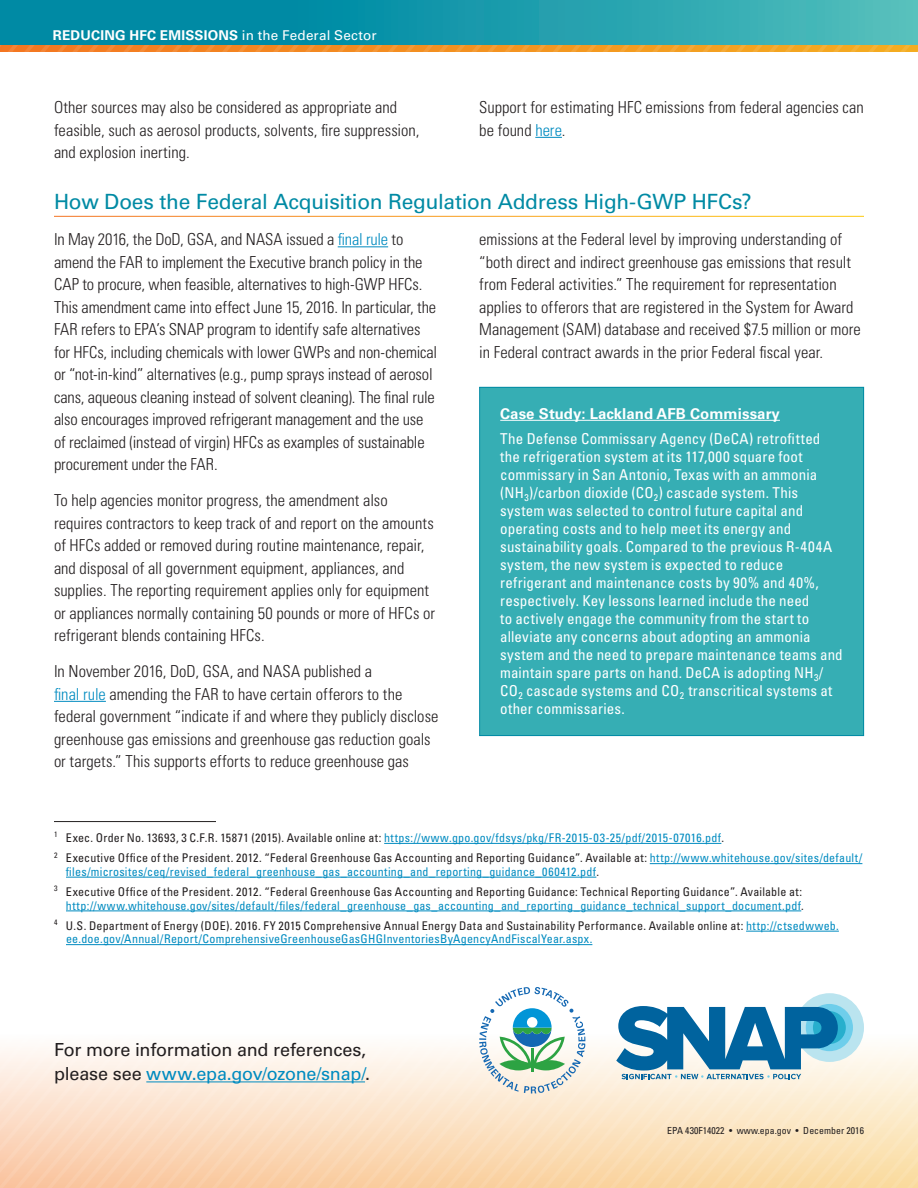
<style>
.page{position:relative;width:918px;height:1188px;background:#fff}
.page>*{position:absolute;margin:0;border:0;box-sizing:border-box;transform-origin:0 0}
.t1{font:21px "Univers LT Std";letter-spacing:-.015em;color:#008aa4}
.t2{font:18px/24px "Univers LT Std";letter-spacing:-.01em;color:#231f20}
.t3{font:300 condensed 16.5px/22.5px "Univers LT Std";color:#231f20}
.t4{font:condensed 15px/18px "Univers LT Std";letter-spacing:.01em;color:#fff}
.t5{font:700 15px "Univers LT Std";letter-spacing:.005em;color:#fff}
.t6{font:700 13.5px "Univers LT Std";letter-spacing:.015em;color:#fff}
.t7{font:condensed 12px/20.2px "Univers LT Std";letter-spacing:.02em;color:#231f20}
.t8{font:condensed 12px/20.2px "Univers LT Std";letter-spacing:.02em;color:#008bc0}
.t9{font:condensed 9.75px "Univers LT Std";letter-spacing:.005em;color:#231f20}
.s1{font-weight:400}
.s2{color:#008bc0}
.s3{color:#231f20}
</style>
<div class="page">
<svg style="left:0;top:1016px;width:918px;height:172px"></svg>
<svg style="left:0;top:44px;width:918px;height:8px;background:#d89537"></svg>
<svg style="left:0;top:0;width:918px;height:44px;background:#1b9cac"></svg>
<svg style="left:535px;top:137px;width:27px;height:1px"></svg>
<hr style="left:338px;top:246px;width:50px;height:1px;background:#008bc0">
<hr style="left:54px;top:701px;width:52px;height:1px;background:#008bc0">
<div style="left:480px;top:387px;width:384px;height:349px;background:#36aeb4"></div>
<hr style="left:500px;top:420px;width:280px;height:1px;background:#fff">
<div style="left:479px;top:387px;width:385px;height:349px;border:1px solid #008aa4"></div>
<hr style="left:146px;top:1081px;width:219px;height:1px;background:#008bc0">
<hr style="left:54px;top:821px;width:162px;height:1px;background:#231f20">
<hr style="left:384px;top:843px;width:337px;height:1px;background:#008bc0">
<hr style="left:650px;top:863px;width:212px;height:1px;background:#008bc0">
<hr style="left:66px;top:877px;width:530px;height:1px;background:#008bc0">
<hr style="left:66px;top:911px;width:735px;height:1px;background:#008bc0">
<hr style="left:746px;top:931px;width:93px;height:1px;background:#008bc0">
<hr style="left:66px;top:944px;width:526px;height:1px;background:#008bc0">
<svg style="left:479px;top:987px;width:106px;height:107px"></svg>
<div style="left:795px;top:993px;width:69px;height:69px;background:#bae4ef;border-radius:50%"></div>
<div style="left:806px;top:1004px;width:47px;height:47px;background:#6eceeb;border-radius:50%"></div>
<div style="left:813px;top:1011px;width:33px;height:33px;background:#28afcd;border-radius:50%"></div>
<svg style="left:616px;top:1006px;width:222px;height:73px"></svg>
<p class="t6" style="left:53px;top:27px;width:325px">REDUCING HFC EMISSIONS <span class="s1">in the Federal Sector</span></p>
<p class="t3" style="left:54px;top:96px;width:367px">Other sources may also be considered as appropriate and feasible, such as aerosol products, solvents, fire suppression, and explosion inerting.</p>
<p class="t3" style="left:479px;top:96px;width:386px">Support for estimating HFC emissions from federal agencies can be found <span class="s2">here</span>.</p>
<h2 class="t1" style="left:54px;top:189px;width:699px">How Does the Federal Acquisition Regulation Address High-GWP HFCs?</h2>
<p class="t3" style="left:54px;top:228px;width:385px">In May 2016, the DoD, GSA, and NASA issued a <span class="s2">final rule</span> to amend the FAR to implement the Executive branch policy in the CAP to procure, when feasible, alternatives to high-GWP HFCs.<br>This amendment came into effect June 15, 2016. In particular, the FAR refers to EPA’s SNAP program to identify safe alternatives for HFCs, including chemicals with lower GWPs and non-chemical or “not-in-kind” alternatives (e.g., pump sprays instead of aerosol cans, aqueous cleaning instead of solvent cleaning). The final rule also encourages improved refrigerant management and the use of reclaimed (instead of virgin) HFCs as examples of sustainable procurement under the FAR.</p>
<p class="t3" style="left:54px;top:489px;width:383px">To help agencies monitor progress, the amendment also requires contractors to keep track of and report on the amounts of HFCs added or removed during routine maintenance, repair, and disposal of all government equipment, appliances, and supplies. The reporting requirement applies only for equipment or appliances normally containing 50 pounds or more of HFCs or refrigerant blends containing HFCs.</p>
<p class="t3" style="left:54px;top:660px;width:386px">In November 2016, DoD, GSA, and NASA published a<br><span class="s2">final rule</span> amending the FAR to have certain offerors to the federal government “indicate if and where they publicly disclose greenhouse gas emissions and greenhouse gas reduction goals or targets.” This supports efforts to reduce greenhouse gas</p>
<p class="t3" style="left:479px;top:228px;width:383px">emissions at the Federal level by improving understanding of “both direct and indirect greenhouse gas emissions that result from Federal activities.” The requirement for representation applies to offerors that are registered in the System for Award Management (SAM) database and received $7.5 million or more in Federal contract awards in the prior Federal fiscal year.</p>
<h3 class="t5" style="left:500px;top:405px;width:281px">Case Study: Lackland AFB Commissary</h3>
<p class="t4" style="left:500px;top:429px;width:344px">The Defense Commissary Agency (DeCA) retrofitted the refrigeration system at its 117,000 square foot commissary in San Antonio, Texas with an ammonia (NH<sub>3</sub>)/carbon dioxide (CO<sub>2</sub>) cascade system. This system was selected to control future capital and operating costs and to help meet its energy and sustainability goals. Compared to the previous R-404A system, the new system is expected to reduce refrigerant and maintenance costs by 90% and 40%, respectively. Key lessons learned include the need<br>to actively engage the community from the start to alleviate any concerns about adopting an ammonia system and the need to prepare maintenance teams and maintain spare parts on hand. DeCA is adopting NH<sub>3</sub>/ CO<sub>2</sub> cascade systems and CO<sub>2</sub> transcritical systems at other commissaries.</p>
<p class="t7" style="left:54px;top:828px;width:810px"><sup>1</sup> Exec. Order No. 13693, 3 C.F.R. 15871 (2015). Available online at: <span class="s2">https://www.gpo.gov/fdsys/pkg/FR-2015-03-25/pdf/2015-07016.pdf</span>.<br><sup>2</sup> Executive Office of the President. 2012. “Federal Greenhouse Gas Accounting and Reporting Guidance”. Available at: <span class="s2">http://www.whitehouse.gov/sites/default/</span></p>
<p class="t7" style="left:54px;top:861px;width:750px;text-indent:12px"><span class="s2">files/microsites/ceq/revised_federal_greenhouse_gas_accounting_and_reporting_guidance_060412.pdf</span>.<br><sup>3</sup> Executive Office of the President. 2012. “Federal Greenhouse Gas Accounting and Reporting Guidance: Technical Reporting Guidance”. Available at:</p>
<p class="t8" style="left:54px;top:895px;width:786px;text-indent:12px">http://www.whitehouse.gov/sites/default/files/federal_greenhouse_gas_accounting_and_reporting_guidance_technical_support_document.pdf<span class="s3">.<br></span><sup>4</sup> <span class="s3">U.S. Department of Energy (DOE). 2016. FY 2015 Comprehensive Annual Energy Data and Sustainability Performance. Available online at:</span> http://ctsedwweb.</p>
<p class="t8" style="left:66px;top:929px;width:528px">ee.doe.gov/Annual/Report/ComprehensiveGreenhouseGasGHGInventoriesByAgencyAndFiscalYear.aspx.</p>
<p class="t2" style="left:54px;top:1038px;width:318px">For more information and references, please see <span class="s2">www.epa.gov/ozone/snap/</span>.</p>
<p class="t9" style="left:667px;top:1124px;width:198px">EPA 430F14022 • www.epa.gov • December 2016</p>
</div>
